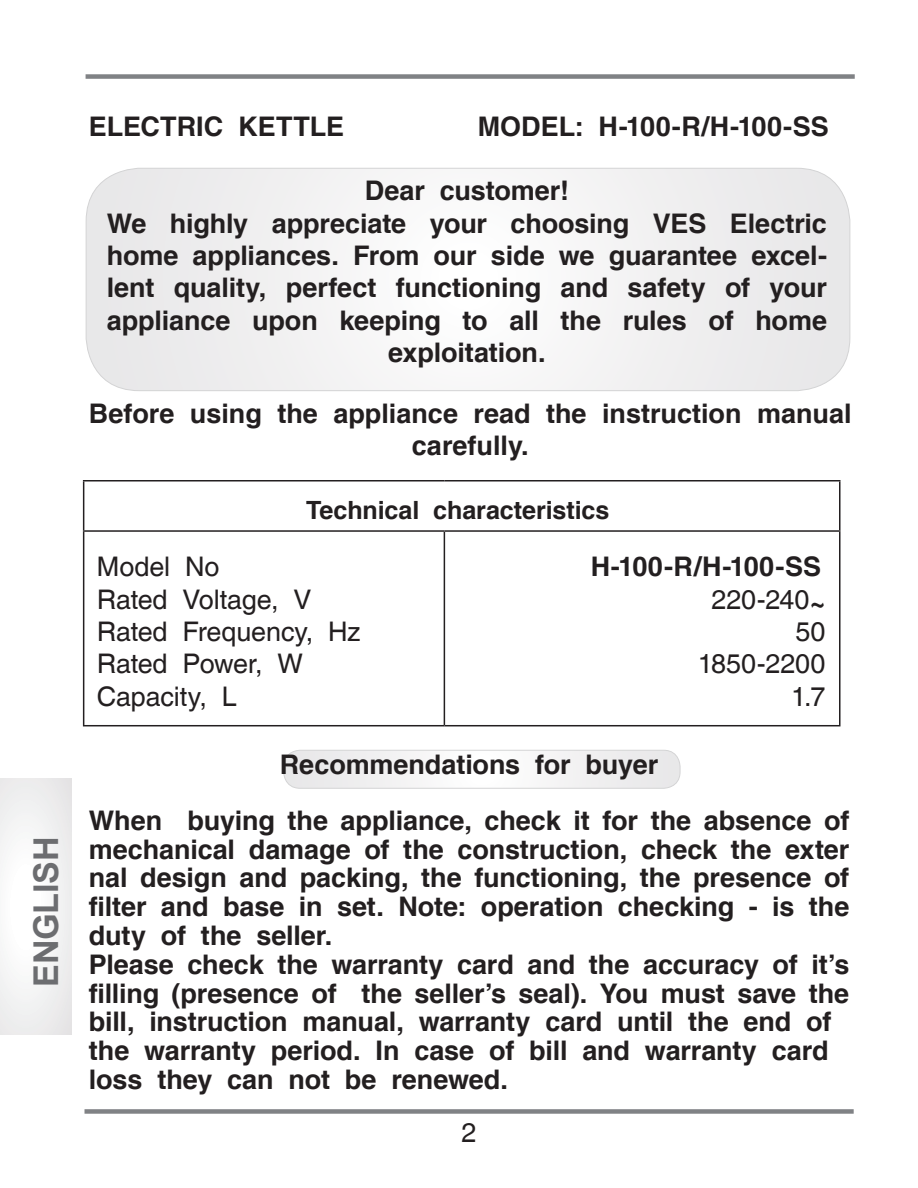
<style>
.page{position:relative;width:918px;height:1188px;background:#fff}
.page>*{position:absolute;margin:0;border:0;box-sizing:border-box;transform-origin:0 0}
.t1{font:700 34.2px "Arial";letter-spacing:-.005em;color:#6c6d70}
.t2{font:700 27px/28.8px "AG Helvetica";letter-spacing:-.005em;color:#231f20;text-align:center}
.t3{font:27px "AG Helvetica";letter-spacing:-.005em;color:#231f20}
.t4{font:700 25.2px "AG Helvetica";letter-spacing:-.005em;color:#231f20}
.s1{font-weight:700}
</style>
<div class="page">
<svg style="left:0;top:779px;width:72px;height:256px"></svg>
<div style="left:85px;top:1109px;width:769px;height:5px;background:#808285"></div>
<div style="left:86px;top:74px;width:769px;height:5px;background:#808285"></div>
<div style="left:284px;top:750px;width:396px;height:38px;background:linear-gradient(to right,#f2f2f2,#f2f2f3);border-radius:16px"></div>
<div style="left:283px;top:750px;width:397px;height:39px;border:1px solid #6c6d70;border-radius:17px"></div>
<hr style="left:83px;top:480px;width:361px;height:2px;background:#231f20">
<hr style="left:83px;top:482px;width:1px;height:48px;background:#231f20">
<hr style="left:444px;top:480px;width:397px;height:2px;background:#231f20">
<hr style="left:839px;top:482px;width:2px;height:48px;background:#231f20">
<hr style="left:83px;top:530px;width:361px;height:2px;background:#231f20">
<hr style="left:83px;top:532px;width:1px;height:193px;background:#231f20">
<hr style="left:444px;top:530px;width:397px;height:2px;background:#231f20">
<hr style="left:444px;top:532px;width:1px;height:193px;background:#231f20">
<hr style="left:839px;top:532px;width:2px;height:193px;background:#231f20">
<hr style="left:83px;top:725px;width:361px;height:1px;background:#231f20">
<hr style="left:444px;top:725px;width:397px;height:1px;background:#231f20">
<div style="left:86px;top:168px;width:764px;height:223px;background:#f1f0f1;border-radius:53px"></div>
<p class="t1" style="left:23px;top:987px;width:152px;rotate:-90deg">ENGLISH</p>
<p class="t2" style="left:89px;top:112px;width:257px">ELECTRIC KETTLE</p>
<p class="t2" style="left:478px;top:112px;width:353px">MODEL: H-100-R/H-100-SS</p>
<p class="t2" style="left:107px;top:175px;width:722px;line-height:32.4px">Dear customer!<br>We highly appreciate your choosing VES Electric home appliances. From our side we guarantee excel&shy;lent quality, perfect functioning and safety of your appliance upon keeping to all the rules of home exploitation.</p>
<p class="t2" style="left:89px;top:397px;width:764px;line-height:32.4px">Before using the appliance read the instruction manual carefully.</p>
<p class="t4" style="left:306px;top:496px;width:305px">Technical characteristics</p>
<p class="t3" style="left:97px;top:552px;width:124px">Model No</p>
<p class="t2" style="left:591px;top:552px;width:232px">H-100-R/H-100-SS</p>
<p class="t3" style="left:97px;top:584px;width:216px">Rated Voltage, V</p>
<p class="t3" style="left:711px;top:584px;width:116px">220-240<span class="s1">~</span></p>
<p class="t3" style="left:97px;top:617px;width:265px">Rated Frequency, Hz</p>
<p class="t3" style="left:796px;top:617px;width:31px">50</p>
<p class="t3" style="left:97px;top:649px;width:208px">Rated Power, W</p>
<p class="t3" style="left:698px;top:649px;width:129px">1850-2200</p>
<p class="t3" style="left:97px;top:681px;width:141px">Capacity, L</p>
<p class="t3" style="left:791px;top:681px;width:36px">1.7</p>
<p class="t2" style="left:89px;top:736px;width:762px;line-height:55.9px">Recommendations for buyer<br>When buying the appliance, check it for the absence of</p>
<p class="t2" style="left:89px;top:835px;width:762px;text-align:left">mechanical damage of the construction, check the exter nal design and packing, the functioning, the presence of filter and base in set. Note: operation checking - is the duty of the seller.<br>Please check the warranty card and the accuracy of it’s filling (presence of the seller’s seal). You must save the bill, instruction manual, warranty card until the end of the warranty period. In case of bill and warranty card loss they can not be renewed.</p>
<p class="t3" style="left:461px;top:1117px;width:17px">2</p>
</div>
